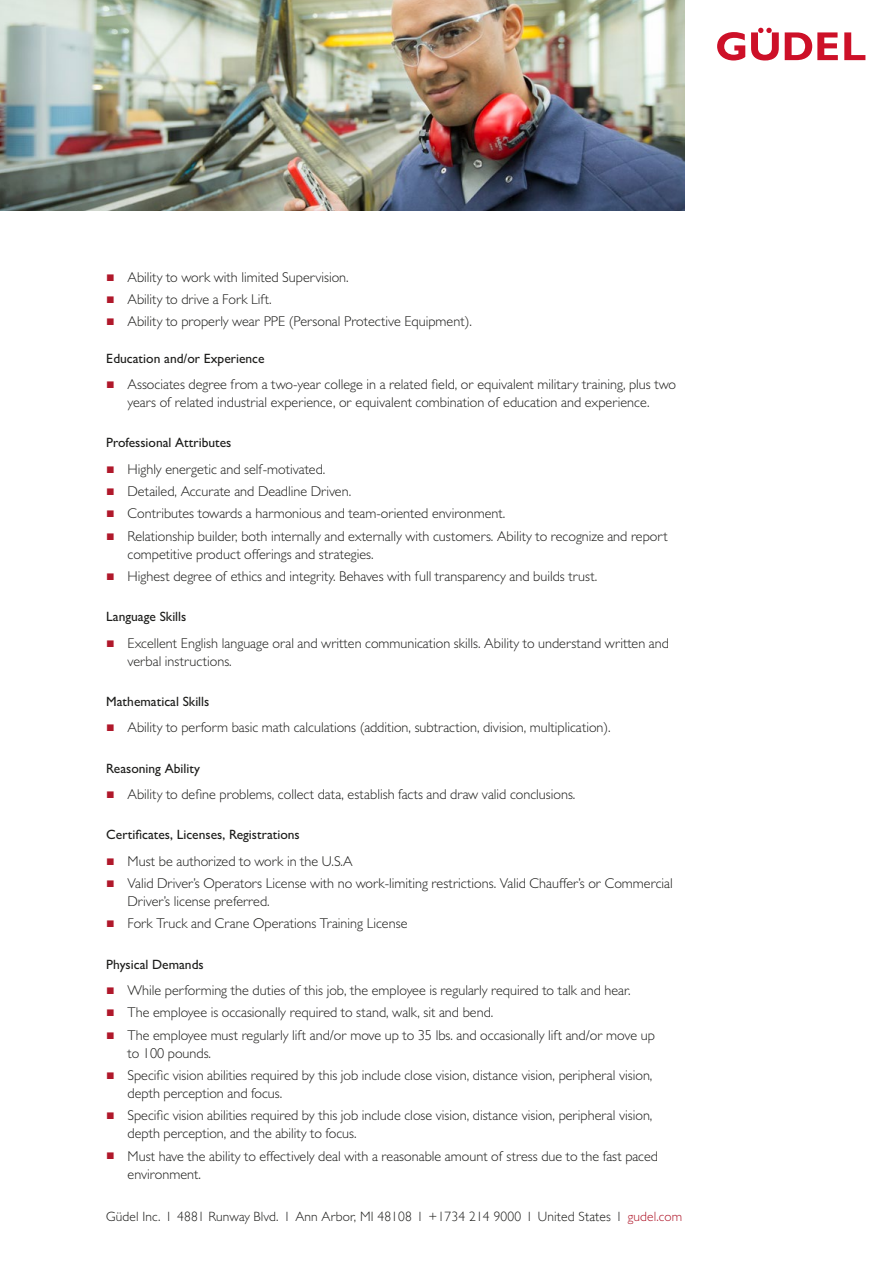
<style>
.page{position:relative;width:893px;height:1263px;background:#fff}
.page>*{position:absolute;margin:0;border:0;box-sizing:border-box;transform-origin:0 0}
.t1{font:300 14.25px/18px "Gill Sans MT Pro";color:#1d1d1b}
.t2{font:500 13.5px "Gill Sans MT Pro";color:#1d1d1b}
.t3{font:300 13.5px "Gill Sans";letter-spacing:.01em;color:#1d1d1b}
.s1{font-family:"Arial";font-weight:400;color:#b0182b}
.s2{font-family:"Gill Sans"}
.s3{font-family:"Gill Sans MT Pro"}
.s4{font-family:"Gill Sans MT Pro";color:#b0182b}
</style>
<div class="page">
<svg style="left:717px;top:32px;width:28px;height:29px"></svg>
<svg style="left:785px;top:32px;width:53px;height:28px"></svg>
<svg style="left:844px;top:32px;width:21px;height:28px"></svg>
<svg style="left:751px;top:28px;width:28px;height:33px"></svg>
<img style="left:0;top:0;width:685px;height:210px">
<p class="t1" style="left:106px;top:268px;width:244px"><span class="s1">■</span> Ability to work with limited Supervision.</p>
<p class="t1" style="left:106px;top:290px;width:167px"><span class="s1">■</span> Ability to drive a Fork Lift.</p>
<p class="t1" style="left:106px;top:312px;width:367px"><span class="s1">■</span> Ability to properly wear PPE (Personal Protective Equipment).</p>
<p class="t2" style="left:106px;top:350px;width:160px">Education and/or Experience</p>
<p class="t1" style="left:106px;top:375px;width:571px;text-align:center"><span class="s1">■</span> Associates degree from a two-year college in a related field, or equivalent military training, plus two years of related industrial experience, or equivalent combination of education and experience.</p>
<p class="t2" style="left:106px;top:435px;width:127px">Professional Attributes</p>
<p class="t1" style="left:106px;top:460px;width:221px"><span class="s1">■</span> Highly energetic and self-motivated.</p>
<p class="t1" style="left:106px;top:482px;width:246px"><span class="s1">■</span> Detailed, Accurate and Deadline Driven.</p>
<p class="t1" style="left:106px;top:504px;width:401px"><span class="s1">■</span> Contributes towards a harmonious and team-oriented environment.</p>
<p class="t1" style="left:128px;top:527px;width:542px;text-indent:-21px"><span class="s1">■</span> Relationship builder, both internally and externally with customers. Ability to recognize and report competitive product offerings and strategies.</p>
<p class="t1" style="left:106px;top:567px;width:492px"><span class="s1">■</span> Highest degree of ethics and integrity. Behaves with full transparency and builds trust.</p>
<p class="t2" style="left:106px;top:608px;width:82px">Language Skills</p>
<p class="t1" style="left:128px;top:634px;width:543px;text-indent:-21px"><span class="s1">■</span> Excellent English language oral and written communication skills. Ability to understand written and verbal instructions.</p>
<p class="t2" style="left:106px;top:693px;width:105px">Mathematical Skills</p>
<p class="t1" style="left:106px;top:718px;width:506px"><span class="s1">■</span> Ability to perform basic math calculations (addition, subtraction, division, multiplication).</p>
<p class="t2" style="left:106px;top:760px;width:95px">Reasoning Ability</p>
<p class="t1" style="left:106px;top:785px;width:471px"><span class="s1">■</span> Ability to define problems, collect data, establish facts and draw valid conclusions.</p>
<p class="t2" style="left:106px;top:827px;width:195px">Certificates, Licenses, Registrations</p>
<p class="t1" style="left:106px;top:852px;width:248px"><span class="s1">■</span> Must be authorized to work in the U.S.A</p>
<p class="t1" style="left:128px;top:874px;width:547px;text-indent:-21px"><span class="s1">■</span> Valid Driver’s Operators License with no work-limiting restrictions. Valid Chauffer’s or Commercial<br>Driver’s license preferred.</p>
<p class="t1" style="left:106px;top:914px;width:303px"><span class="s1">■</span> Fork Truck and Crane Operations Training License</p>
<p class="t2" style="left:106px;top:956px;width:99px">Physical Demands</p>
<p class="t1" style="left:106px;top:981px;width:526px"><span class="s1">■</span> While performing the duties of this job, the employee is regularly required to talk and hear.</p>
<p class="t1" style="left:106px;top:1003px;width:389px"><span class="s1">■</span> The employee is occasionally required to stand, walk, sit and bend.</p>
<p class="t1" style="left:128px;top:1026px;width:529px;text-indent:-21px"><span class="s1">■</span> The employee must regularly lift and/or move up to <span class="s2">35</span> lbs. and occasionally lift and/or move up to <span class="s2">100</span> pounds.</p>
<p class="t1" style="left:128px;top:1066px;width:526px;text-indent:-21px"><span class="s1">■</span> Specific vision abilities required by this job include close vision, distance vision, peripheral vision, depth perception and focus.</p>
<p class="t1" style="left:128px;top:1106px;width:526px;text-indent:-21px"><span class="s1">■</span> Specific vision abilities required by this job include close vision, distance vision, peripheral vision, depth perception, and the ability to focus.</p>
<p class="t1" style="left:128px;top:1146px;width:532px;text-indent:-21px"><span class="s1">■</span> Must have the ability to effectively deal with a reasonable amount of stress due to the fast paced environment.</p>
<p class="t3" style="left:106px;top:1208px;width:577px"><span class="s3">Güdel Inc. 1</span> 4881 <span class="s3">Runway Blvd. 1 Ann Arbor,</span> MI 48108 <span class="s3">1</span> +1734 214 9000 <span class="s3">1</span> United States <span class="s3">1</span> <span class="s4">gudel.com</span></p>
</div>
